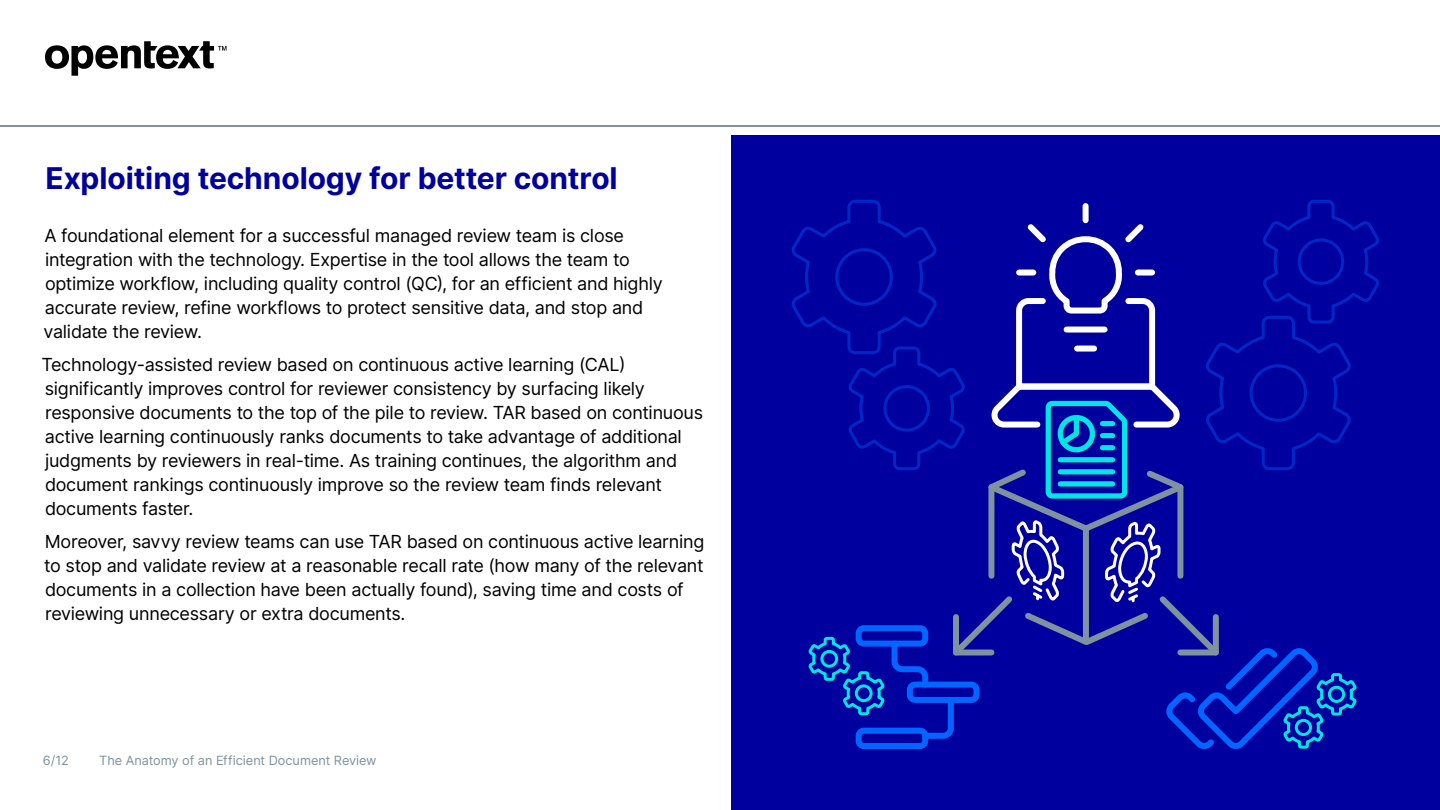
<style>
.page{position:relative;width:1440px;height:810px;background:#fff}
.page>*{position:absolute;margin:0;border:0;box-sizing:border-box;transform-origin:0 0}
.t1{font:700 30px "Inter";letter-spacing:-.005em;color:#00009f}
.Body{font:18px/24px "Inter";letter-spacing:-.015em;color:#000}
.t2{font:12.75px "Inter";letter-spacing:-.005em;color:#7e929f}
</style>
<div class="page">
<svg style="left:45px;top:41px;width:181px;height:35px"></svg>
<hr style="left:0;top:125px;width:1440px;height:2px;background:#7e929f">
<div style="left:731px;top:135px;width:709px;height:675px;background:#00009f"></div>
<svg style="left:792px;top:200px;width:587px;height:549px"></svg>
<div style="left:1103px;top:421px;width:10px;height:5px;background:#00e6e6"></div>
<div style="left:1060px;top:457px;width:53px;height:5px;background:#00e6e6"></div>
<div style="left:1060px;top:469px;width:53px;height:5px;background:#00e6e6"></div>
<div style="left:1060px;top:481px;width:53px;height:6px;background:#00e6e6"></div>
<div style="left:1103px;top:433px;width:10px;height:5px;background:#00e6e6"></div>
<div style="left:1103px;top:445px;width:10px;height:5px;background:#00e6e6"></div>
<h3 class="t1" style="left:46px;top:156px;width:574px">Exploiting technology for better control</h3>
<p class="Body" style="left:44px;top:223px;width:621px">A foundational element for a successful managed review team is close integration with the technology. Expertise in the tool allows the team to optimize workflow, including quality control (QC), for an efficient and highly accurate review, refine workflows to protect sensitive data, and stop and validate the review.</p>
<p class="Body" style="left:42px;top:352px;width:663px">Technology-assisted review based on continuous active learning (CAL) significantly improves control for reviewer consistency by surfacing likely responsive documents to the top of the pile to review. TAR based on continuous active learning continuously ranks documents to take advantage of additional judgments by reviewers in real-time. As training continues, the algorithm and document rankings continuously improve so the review team finds relevant documents faster.</p>
<p class="Body" style="left:44px;top:529px;width:662px">Moreover, savvy review teams can use TAR based on continuous active learning to stop and validate review at a reasonable recall rate (how many of the relevant documents in a collection have been actually found), saving time and costs of reviewing unnecessary or extra documents.</p>
<p class="t2" style="left:43px;top:751px;width:28px">6/12</p>
<p class="t2" style="left:99px;top:751px;width:279px">The Anatomy of an Efficient Document Review</p>
</div>
